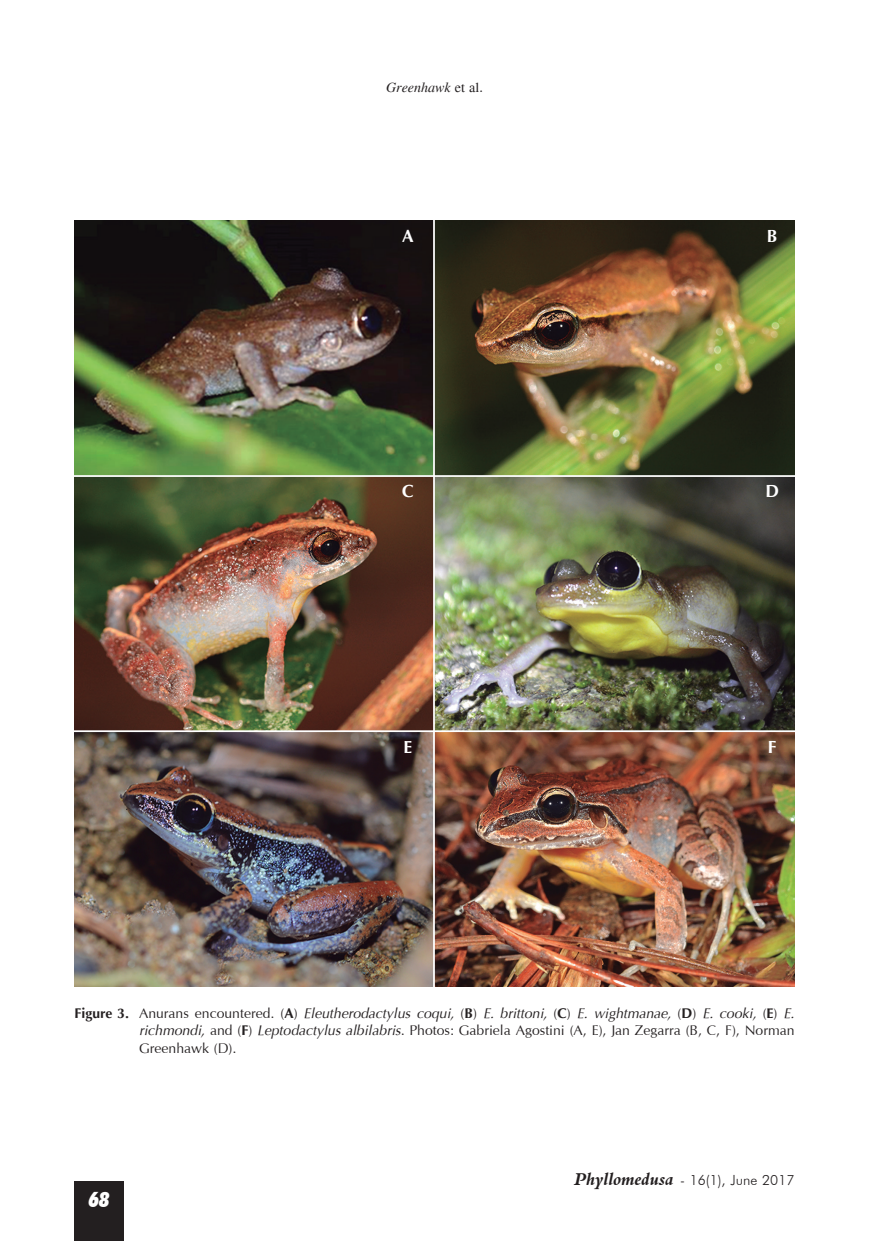
<style>
.page{position:relative;width:869px;height:1241px;background:#fff}
.page>*{position:absolute;margin:0;border:0;box-sizing:border-box;transform-origin:0 0}
.t1{font:italic 900 condensed 21px "Futura BT";color:#fff}
.t2{font:700 17.5px "Optima";color:#fff}
.t3{font:14px/17.5px "Optima";color:#231f20;text-align:justify}
.t4{font:300 14px "Futura BT";color:#231f20}
.t5{font:italic 14px "Times";color:#231f20}
.s1{font-style:normal}
.s2{font-weight:700}
.s3{font-style:italic}
.s4{font-family:"Aldine 401 BT Bold Italic A";font-weight:400;font-size:17.5px}
</style>
<div class="page">
<div style="left:74px;top:1181px;width:50px;height:59px;background:#231f20"></div>
<img style="left:74px;top:221px;width:720px;height:765px">
<hr style="left:60px;top:475px;width:746px;height:2px;background:#fff">
<hr style="left:57px;top:730px;width:754px;height:2px;background:#fff">
<hr style="left:433px;top:206px;width:1px;height:785px;background:#fff">
<p class="t5" style="left:386px;top:79px;width:98px">Greenhawk <span class="s1">et al.</span></p>
<p class="t2" style="left:402px;top:227px;width:13px">A</p>
<p class="t2" style="left:766px;top:227px;width:12px">B</p>
<p class="t2" style="left:402px;top:482px;width:13px">C</p>
<p class="t2" style="left:765px;top:482px;width:15px">D</p>
<p class="t2" style="left:403px;top:738px;width:10px">E</p>
<p class="t2" style="left:767px;top:738px;width:10px">F</p>
<p class="t3" style="left:139px;top:1004px;width:656px;text-indent:-64px"><span class="s2">Figure 3.</span> Anurans encountered. (<span class="s2">A</span>) <span class="s3">Eleutherodactylus coqui,</span> (<span class="s2">B</span>) <span class="s3">E. brittoni,</span> (<span class="s2">C</span>) <span class="s3">E. wightmanae,</span> (<span class="s2">D</span>) <span class="s3">E. cooki,</span> (<span class="s2">E</span>) <span class="s3">E. richmondi,</span> and (<span class="s2">F</span>) <span class="s3">Leptodactylus albilabris</span>. Photos: Gabriela Agostini (A, E), Jan Zegarra (B, C, F), Norman Greenhawk (D).</p>
<h1 class="t1" style="left:89px;top:1186px;width:22px">68</h1>
<p class="t4" style="left:574px;top:1171px;width:221px"><span class="s4">Phyllomedusa</span> - 16(1), June 2017</p>
</div>
